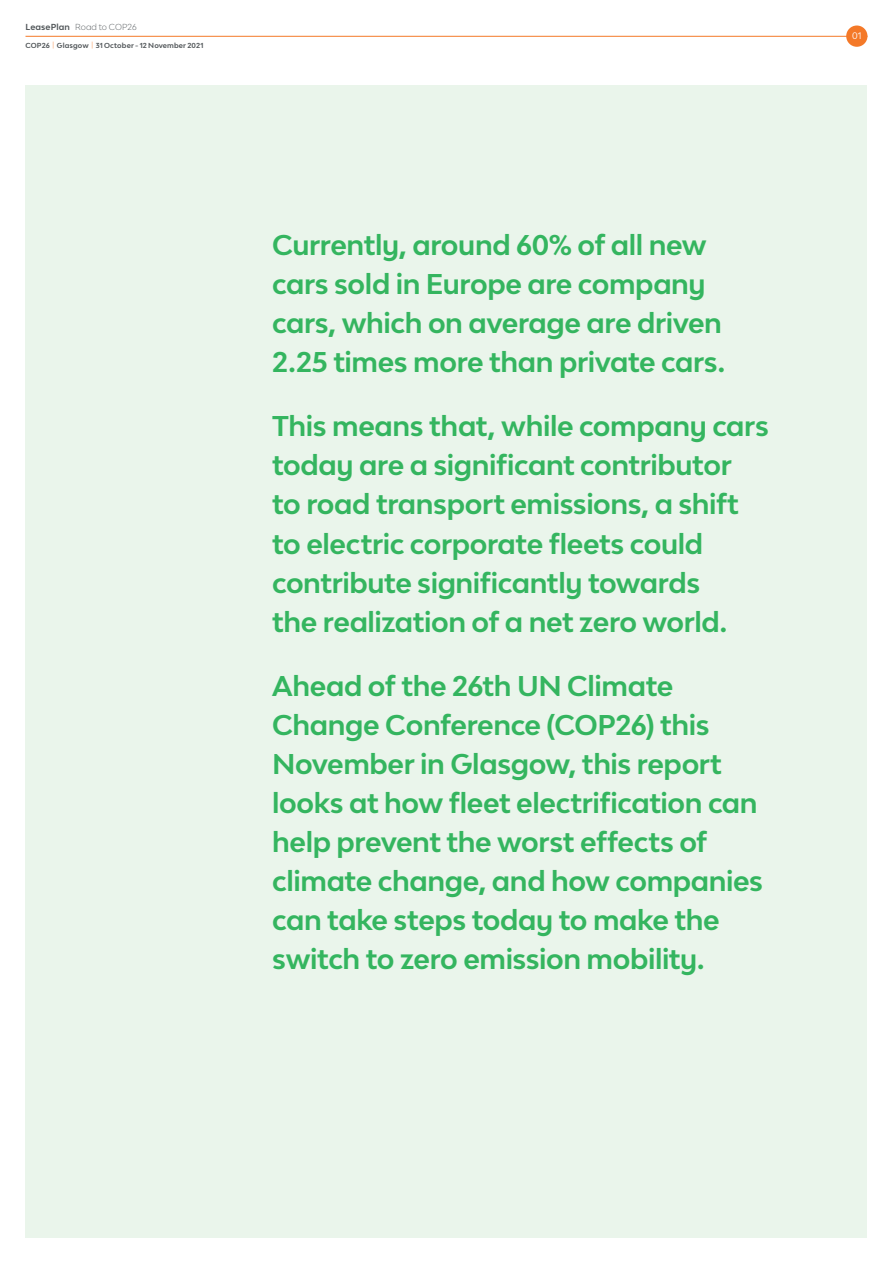
<style>
.page{position:relative;width:893px;height:1263px;background:#fff}
.page>*{position:absolute;margin:0;border:0;box-sizing:border-box;transform-origin:0 0}
._02_heads_T1_18{font:700 27px/39px "Lease Plan";letter-spacing:-.015em;color:#34b55f}
.t1{font:9px "Lease Plan";color:#fff}
.t2{font:300 8.25px "Lease Plan";letter-spacing:.01em;color:#515659}
.t3{font:700 6.9px "Lease Plan";letter-spacing:.015em;color:#515659}
.s1{font-weight:700}
.s2{font-weight:300;color:#f47928}
</style>
<div class="page">
<div style="left:26px;top:85px;width:841px;height:1152px;background:#eaf5eb"></div>
<hr style="left:26px;top:36px;width:841px;height:1px;background:#f47928">
<div style="left:846px;top:26px;width:21px;height:21px;background:#f47928;border-radius:50%"></div>
<p class="t2" style="left:26px;top:21px;width:113px"><span class="s1">LeasePlan</span> Road to COP26</p>
<p class="t3" style="left:26px;top:41px;width:179px">COP26 <span class="s2">|</span> Glasgow <span class="s2">|</span> 31 October - 12 November 2021</p>
<p class="_02_heads_T1_18" style="left:272px;top:225px;width:454px">Currently, around 60% of all new cars sold in Europe are company cars, which on average are driven<br>2.25 times more than private cars.</p>
<p class="_02_heads_T1_18" style="left:272px;top:406px;width:498px">This means that, while company cars today are a significant contributor<br>to road transport emissions, a shift to electric corporate fleets could contribute significantly towards<br>the realization of a net zero world.</p>
<p class="_02_heads_T1_18" style="left:272px;top:666px;width:493px">Ahead of the 26th UN Climate<br>Change Conference (COP26) this<br>November in Glasgow, this report looks at how fleet electrification can help prevent the worst effects of climate change, and how companies can take steps today to make the switch to zero emission mobility.</p>
<p class="t1" style="left:852px;top:30px;width:11px">01</p>
</div>
